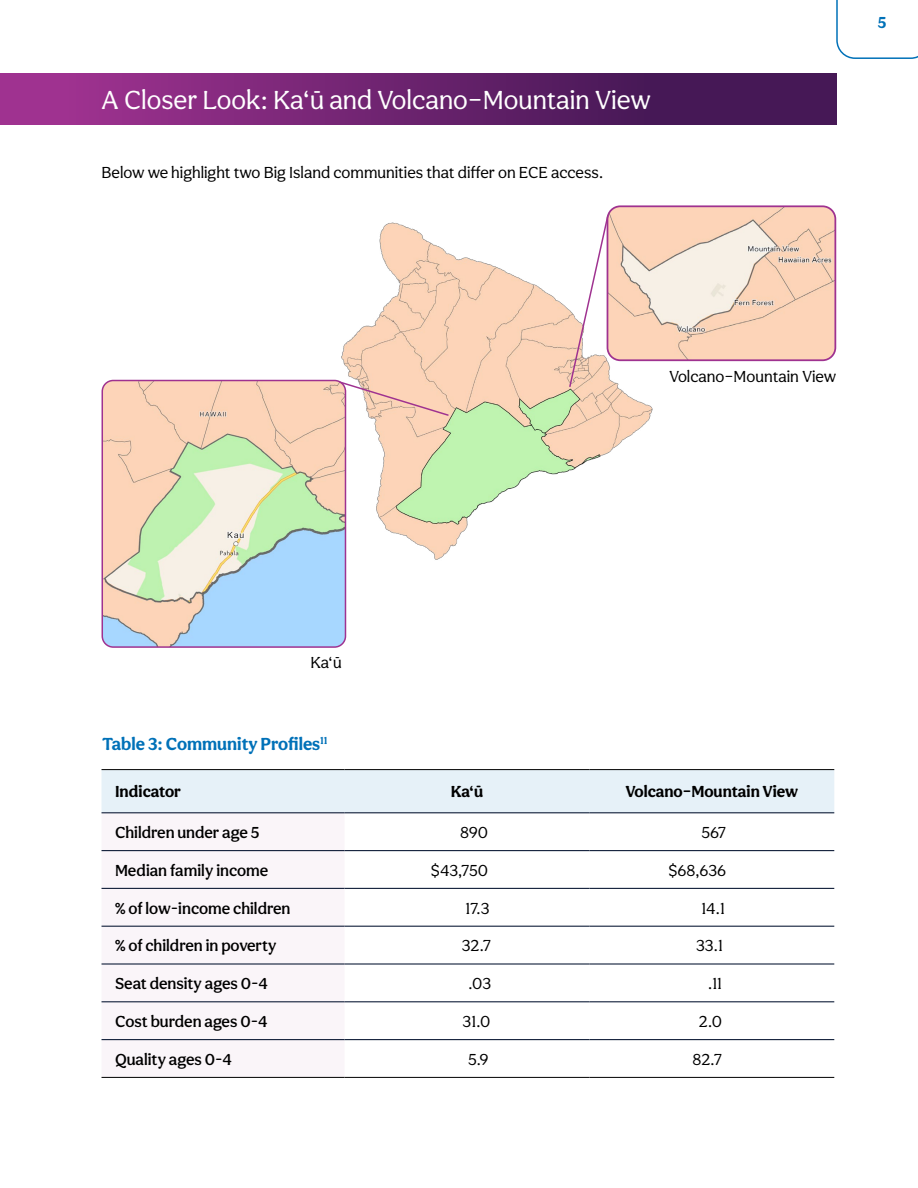
<style>
.page{position:relative;width:918px;height:1188px;background:#fff}
.page>*{position:absolute;margin:0;border:0;box-sizing:border-box;transform-origin:0 0}
.t1{font:27px "Aesthet Nova";color:#fff}
.t2{font:700 18px "Aesthet Nova";color:#0071b8}
.t3{font:16.5px "Aesthet Nova";color:#000}
.t4{font:500 16.5px "Aesthet Nova";color:#000}
.t5{font:700 16.5px "Aesthet Nova";color:#000}
.t6{font:700 16.5px "Aesthet Nova";color:#0071b8}
</style>
<div class="page">
<img style="left:271px;top:222px;width:428px;height:360px">
<div style="left:0;top:73px;width:837px;height:51px;background:linear-gradient(to right,#a33392,#36134b)"></div>
<img style="left:607px;top:208px;width:228px;height:152px">
<div style="left:607px;top:205px;width:229px;height:156px;border:2px solid #9f3290;border-radius:13px"></div>
<img style="left:102px;top:381px;width:241px;height:265px">
<div style="left:102px;top:380px;width:244px;height:268px;border:2px solid #9f3290;border-radius:11px"></div>
<div style="left:102px;top:770px;width:732px;height:42px;background:#e6f1f8"></div>
<div style="left:102px;top:813px;width:243px;height:264px;background:#faf5f9"></div>
<hr style="left:102px;top:812px;width:243px;height:1px;background:#12203b">
<hr style="left:345px;top:812px;width:244px;height:1px;background:#12203b">
<hr style="left:589px;top:812px;width:245px;height:1px;background:#12203b">
<hr style="left:102px;top:850px;width:243px;height:1px;background:#12203b">
<hr style="left:345px;top:850px;width:244px;height:1px;background:#12203b">
<hr style="left:589px;top:850px;width:245px;height:1px;background:#12203b">
<hr style="left:102px;top:888px;width:243px;height:1px;background:#12203b">
<hr style="left:345px;top:888px;width:244px;height:1px;background:#12203b">
<hr style="left:589px;top:888px;width:245px;height:1px;background:#12203b">
<hr style="left:102px;top:926px;width:243px;height:1px;background:#12203b">
<hr style="left:345px;top:926px;width:244px;height:1px;background:#12203b">
<hr style="left:589px;top:926px;width:245px;height:1px;background:#12203b">
<hr style="left:102px;top:963px;width:243px;height:2px;background:#12203b">
<hr style="left:345px;top:963px;width:244px;height:2px;background:#12203b">
<hr style="left:589px;top:963px;width:245px;height:2px;background:#12203b">
<hr style="left:102px;top:1001px;width:243px;height:1px;background:#12203b">
<hr style="left:345px;top:1001px;width:244px;height:1px;background:#12203b">
<hr style="left:589px;top:1001px;width:245px;height:1px;background:#12203b">
<hr style="left:102px;top:1039px;width:243px;height:1px;background:#12203b">
<hr style="left:345px;top:1039px;width:244px;height:1px;background:#12203b">
<hr style="left:589px;top:1039px;width:245px;height:1px;background:#12203b">
<hr style="left:102px;top:769px;width:243px;height:1px;background:#000">
<hr style="left:345px;top:769px;width:244px;height:1px;background:#000">
<hr style="left:589px;top:769px;width:245px;height:1px;background:#000">
<hr style="left:102px;top:1077px;width:243px;height:1px;background:#000">
<hr style="left:345px;top:1077px;width:244px;height:1px;background:#000">
<hr style="left:589px;top:1077px;width:245px;height:1px;background:#000">
<svg style="left:836px;top:0;width:82px;height:59px"></svg>
<svg style="left:568px;top:214px;width:42px;height:174px"></svg>
<svg style="left:338px;top:380px;width:112px;height:37px;background:#f3cebe"></svg>
<h1 class="t1" style="left:101px;top:84px;width:551px">A Closer Look: Ka‘ū and Volcano–Mountain View</h1>
<p class="t3" style="left:102px;top:162px;width:503px">Below we highlight two Big Island communities that differ on ECE access.</p>
<p class="t6" style="left:878px;top:13px;width:10px">5</p>
<p class="t3" style="left:669px;top:367px;width:169px">Volcano–Mountain View</p>
<p class="t3" style="left:311px;top:653px;width:33px">Ka‘ū</p>
<p class="t2" style="left:102px;top:733px;width:227px">Table 3: Community Profiles<sup>11</sup></p>
<p class="t5" style="left:115px;top:782px;width:68px">Indicator</p>
<p class="t5" style="left:451px;top:782px;width:34px">Ka‘ū</p>
<p class="t5" style="left:625px;top:782px;width:174px">Volcano–Mountain View</p>
<p class="t4" style="left:115px;top:822px;width:146px">Children under age 5</p>
<p class="t3" style="left:460px;top:823px;width:29px">890</p>
<p class="t3" style="left:701px;top:823px;width:26px">567</p>
<p class="t4" style="left:115px;top:860px;width:155px">Median family income</p>
<p class="t3" style="left:431px;top:860px;width:59px">$43,750</p>
<p class="t3" style="left:668px;top:860px;width:59px">$68,636</p>
<p class="t4" style="left:115px;top:898px;width:177px">% of low-income children</p>
<p class="t3" style="left:465px;top:898px;width:26px">17.3</p>
<p class="t3" style="left:701px;top:898px;width:25px">14.1</p>
<p class="t4" style="left:115px;top:936px;width:163px">% of children in poverty</p>
<p class="t3" style="left:462px;top:936px;width:31px">32.7</p>
<p class="t3" style="left:696px;top:936px;width:28px">33.1</p>
<p class="t4" style="left:115px;top:974px;width:154px">Seat density ages 0-4</p>
<p class="t3" style="left:468px;top:974px;width:25px">.03</p>
<p class="t3" style="left:708px;top:974px;width:16px">.11</p>
<p class="t4" style="left:115px;top:1011px;width:154px">Cost burden ages 0-4</p>
<p class="t3" style="left:463px;top:1012px;width:29px">31.0</p>
<p class="t3" style="left:699px;top:1012px;width:25px">2.0</p>
<p class="t4" style="left:115px;top:1049px;width:118px">Quality ages 0-4</p>
<p class="t3" style="left:468px;top:1049px;width:22px">5.9</p>
<p class="t3" style="left:692px;top:1049px;width:31px">82.7</p>
</div>
